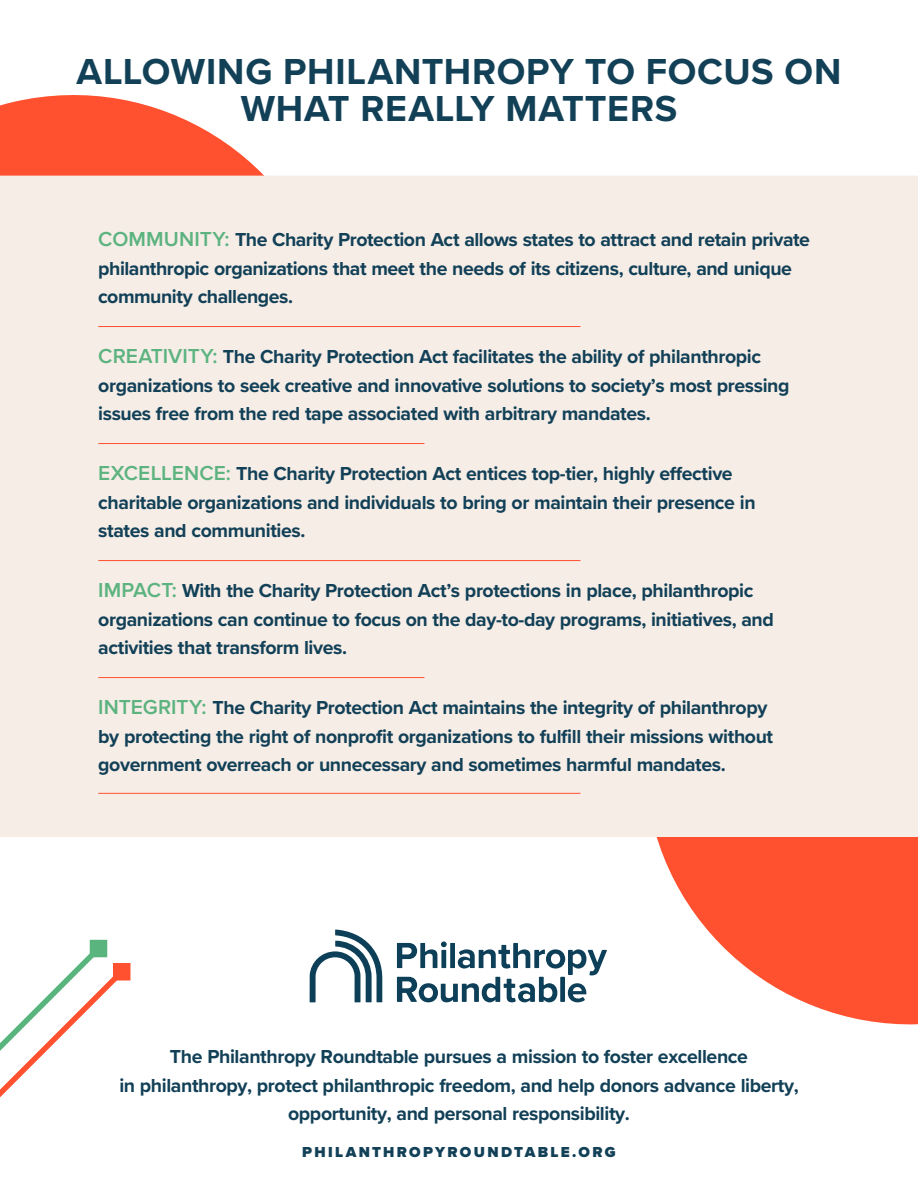
<style>
.page{position:relative;width:918px;height:1188px;background:#fff}
.page>*{position:absolute;margin:0;border:0;box-sizing:border-box;transform-origin:0 0}
.rag_body{font:700 37.5px/37.5px "Proxima Nova";letter-spacing:.02em;color:#124057;text-align:center}
.t1{font:700 19.5px/28.5px "Proxima Nova";letter-spacing:-.02em;color:#124057}
.rag_body-2{font:900 15px "Proxima Nova";letter-spacing:.16em;color:#124057}
.s1{font-weight:600;font-size:21px;color:#5cb37f}
</style>
<div class="page">
<svg style="left:656px;top:837px;width:262px;height:188px;fill:#ff512f"></svg>
<svg style="left:0;top:95px;width:265px;height:81px;fill:#ff512f"></svg>
<div style="left:0;top:176px;width:918px;height:661px;background:#f6ede7"></div>
<hr style="left:98px;top:326px;width:483px;height:1px;background:#ff512f">
<hr style="left:98px;top:560px;width:483px;height:1px;background:#ff512f">
<hr style="left:98px;top:793px;width:483px;height:1px;background:#ff512f">
<hr style="left:98px;top:443px;width:326px;height:1px;background:#ff512f">
<hr style="left:98px;top:677px;width:326px;height:1px;background:#ff512f">
<svg style="left:397px;top:941px;width:210px;height:61px"></svg>
<svg style="left:310px;top:930px;width:72px;height:72px"></svg>
<div style="left:113px;top:963px;width:17px;height:18px;background:#ff512f"></div>
<svg style="left:0;top:947px;width:123px;height:151px"></svg>
<div style="left:90px;top:940px;width:17px;height:17px;background:#59b57d"></div>
<p class="rag_body" style="left:77px;top:52px;width:766px">ALLOWING PHILANTHROPY TO FOCUS ON<br>WHAT REALLY MATTERS</p>
<p class="t1" style="left:98px;top:225px;width:713px"><span class="s1">COMMUNITY:</span> The Charity Protection Act allows states to attract and retain private philanthropic organizations that meet the needs of its citizens, culture, and unique community challenges.</p>
<p class="t1" style="left:98px;top:342px;width:693px"><span class="s1">CREATIVITY:</span> The Charity Protection Act facilitates the ability of philanthropic organizations to seek creative and innovative solutions to society’s most pressing issues free from the red tape associated with arbitrary mandates.</p>
<p class="t1" style="left:98px;top:459px;width:659px"><span class="s1">EXCELLENCE:</span> The Charity Protection Act entices top-tier, highly effective charitable organizations and individuals to bring or maintain their presence in states and communities.</p>
<p class="t1" style="left:98px;top:576px;width:677px"><span class="s1">IMPACT:</span> With the Charity Protection Act’s protections in place, philanthropic organizations can continue to focus on the day-to-day programs, initiatives, and activities that transform lives.</p>
<p class="t1" style="left:98px;top:693px;width:676px"><span class="s1">INTEGRITY:</span> The Charity Protection Act maintains the integrity of philanthropy by protecting the right of nonprofit organizations to fulfill their missions without government overreach or unnecessary and sometimes harmful mandates.</p>
<p class="t1" style="left:170px;top:1042px;width:580px">The Philanthropy Roundtable pursues a mission to foster excellence</p>
<p class="t1" style="left:119px;top:1071px;width:681px;text-align:center">in philanthropy, protect philanthropic freedom, and help donors advance liberty, opportunity, and personal responsibility.</p>
<p class="rag_body-2" style="left:302px;top:1140px;width:315px">PHILANTHROPYROUNDTABLE.ORG</p>
</div>
